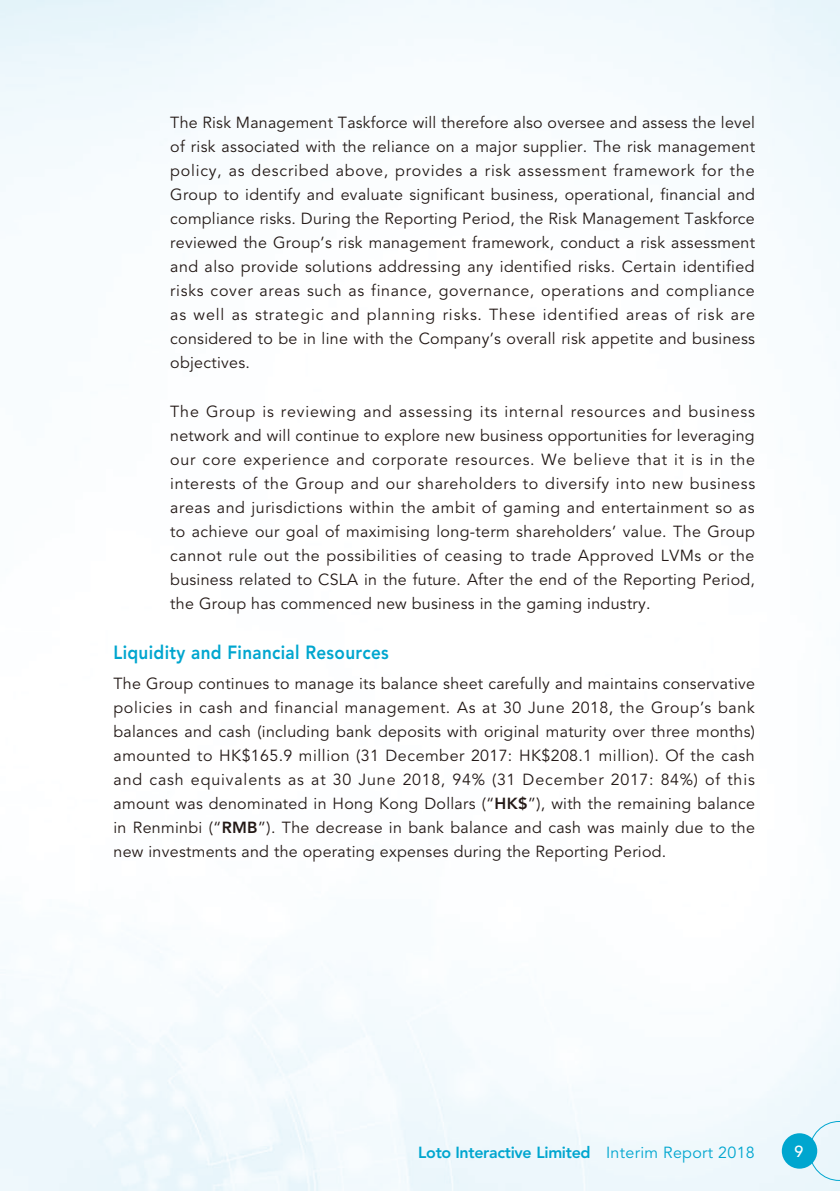
<style>
.page{position:relative;width:840px;height:1191px;background:#fff}
.page>*{position:absolute;margin:0;border:0;box-sizing:border-box;transform-origin:0 0}
._02_Heading_2{font:800 19px "Avenir LT Std";letter-spacing:.02em;color:#00a6cf;scale:.9 1}
._00_Body_text{font:16px/24px "Avenir LT Std";letter-spacing:.02em;color:#231916;text-align:justify}
.t1{font:800 16px "Avenir LT Std";letter-spacing:-.02em;color:#00a6cf}
.t2{font:500 16px "Avenir LT Std";color:#fff}
.s1{font-weight:800}
.s2{font-weight:400}
</style>
<div class="page">
<img style="left:1px;top:0;width:838px;height:1191px">
<div style="left:781px;top:1133px;width:35px;height:35px;background:#00a6cf;border-radius:50%"></div>
<svg style="left:809px;top:1121px;width:30px;height:59px;background:#cbebf5"></svg>
<p class="_00_Body_text" style="left:170px;top:111px;width:586px">The Risk Management Taskforce will therefore also oversee and assess the level of risk associated with the reliance on a major supplier. The risk management policy, as described above, provides a risk assessment framework for the Group to identify and evaluate significant business, operational, financial and compliance risks. During the Reporting Period, the Risk Management Taskforce reviewed the Group’s risk management framework, conduct a risk assessment and also provide solutions addressing any identified risks. Certain identified risks cover areas such as finance, governance, operations and compliance as well as strategic and planning risks. These identified areas of risk are considered to be in line with the Company’s overall risk appetite and business objectives.</p>
<p class="_00_Body_text" style="left:170px;top:400px;width:586px">The Group is reviewing and assessing its internal resources and business network and will continue to explore new business opportunities for leveraging our core experience and corporate resources. We believe that it is in the interests of the Group and our shareholders to diversify into new business areas and jurisdictions within the ambit of gaming and entertainment so as to achieve our goal of maximising long-term shareholders’ value. The Group cannot rule out the possibilities of ceasing to trade Approved LVMs or the business related to CSLA in the future. After the end of the Reporting Period, the Group has commenced new business in the gaming industry.</p>
<p class="_02_Heading_2" style="left:113px;top:641px;width:307px">Liquidity and Financial Resources</p>
<p class="_00_Body_text" style="left:113px;top:671px;width:642px">The Group continues to manage its balance sheet carefully and maintains conservative policies in cash and financial management. As at 30 June 2018, the Group’s bank balances and cash (including bank deposits with original maturity over three months) amounted to HK$165.9 million (31 December 2017: HK$208.1 million). Of the cash and cash equivalents as at 30 June 2018, 94% (31 December 2017: 84%) of this amount was denominated in Hong Kong Dollars (“<span class="s1">HK$</span>”), with the remaining balance in Renminbi (“<span class="s1">RMB</span>”). The decrease in bank balance and cash was mainly due to the new investments and the operating expenses during the Reporting Period.</p>
<p class="t1" style="left:418px;top:1142px;width:338px">Loto Interactive Limited <span class="s2">Interim Report 2018</span></p>
<p class="t2" style="left:794px;top:1141px;width:10px">9</p>
</div>
